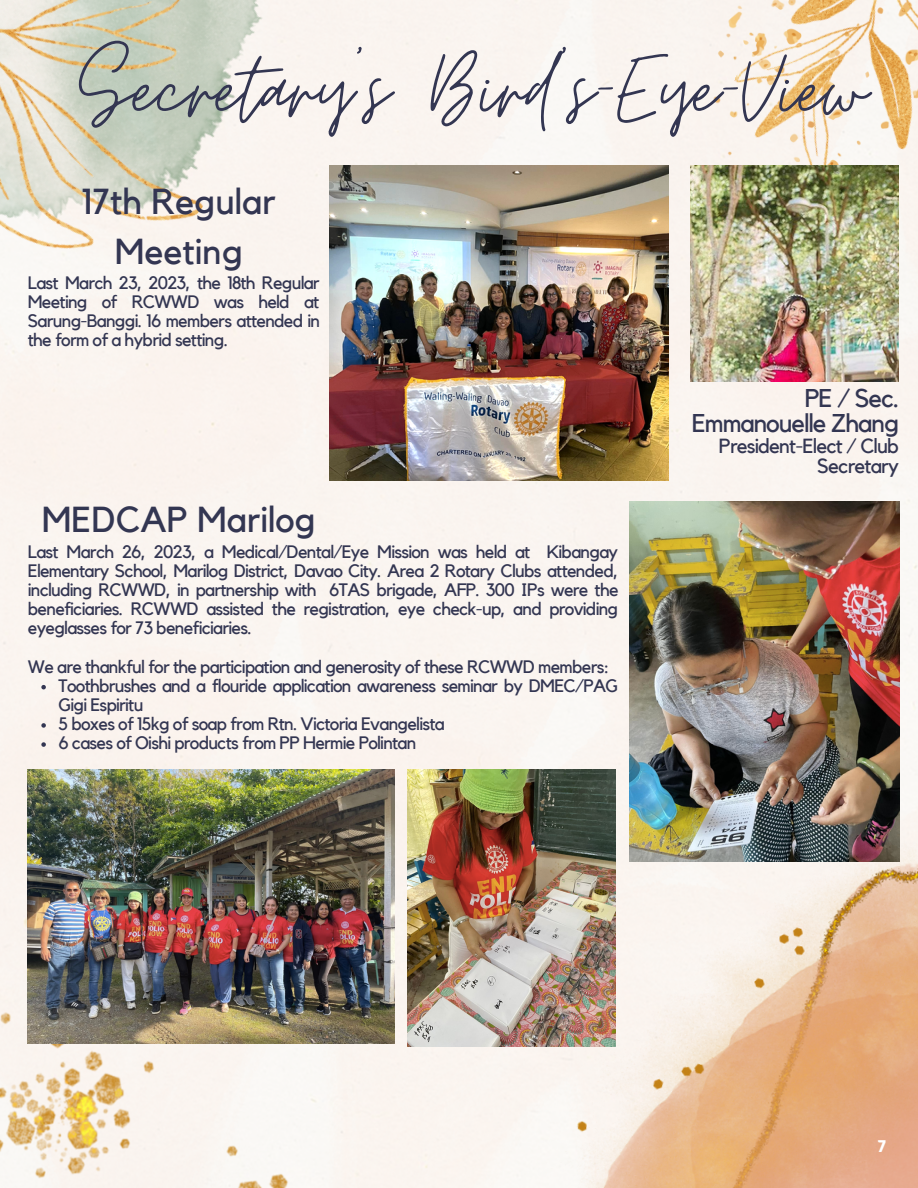
<style>
.page{position:relative;width:918px;height:1188px;background:#faf4f0}
.page>*{position:absolute;margin:0;border:0;box-sizing:border-box;transform-origin:0 0}
.t1{font:108px "Moon Time";color:#333652}
.t2{font:36px/49.5px "Kollektif";color:#333652;text-align:center}
.t3{font:25.65px/24.8px "Kollektif";letter-spacing:-.04em;color:#333652;text-align:right}
.t4{font:20.4px/20.2px "Kollektif";letter-spacing:-.04em;color:#333652;text-align:right}
.t5{font:18px/19.2px "Kollektif";letter-spacing:-.04em;color:#333652;text-align:justify}
.t6{font:700 18px "HS Aleman";color:#fff}
</style>
<div class="page">
<div style="left:654px;top:0;width:264px;height:216px;background:#faf4ef"></div>
<img style="left:711px;top:0;width:207px;height:215px">
<img style="left:473px;top:802px;width:445px;height:386px">
<img style="left:0;top:965px;width:289px;height:223px">
<div style="left:0;top:0;width:459px;height:371px;background:#faf4ef"></div>
<img style="left:0;top:0;width:309px;height:350px">
<img style="left:691px;top:165px;width:208px;height:216px">
<img style="left:330px;top:165px;width:338px;height:315px">
<img style="left:629px;top:501px;width:270px;height:360px">
<img style="left:28px;top:769px;width:367px;height:275px">
<img style="left:407px;top:769px;width:209px;height:278px">
<svg style="left:41px;top:685px;width:5px;height:4px"></svg>
<svg style="left:41px;top:723px;width:5px;height:5px"></svg>
<svg style="left:41px;top:742px;width:5px;height:5px"></svg>
<h1 class="t1" style="left:79px;top:24px;width:789px">Secretary's Bird's-Eye-View</h1>
<h2 class="t2" style="left:82px;top:178px;width:195px">17th Regular<br>Meeting</h2>
<p class="t5" style="left:28px;top:274px;width:294px">Last March 23, 2023, the 18th Regular Meeting of RCWWD was held at Sarung-Banggi. 16 members attended in the form of a hybrid setting.</p>
<h2 class="t2" style="left:42px;top:497px;width:275px">MEDCAP Marilog</h2>
<p class="t5" style="left:28px;top:543px;width:592px">Last March 26, 2023, a Medical/Dental/Eye Mission was held at Kibangay Elementary School, Marilog District, Davao City. Area 2 Rotary Clubs attended, including RCWWD, in partnership with 6TAS brigade, AFP. 300 IPs were the beneficiaries. RCWWD assisted the registration, eye check-up, and providing eyeglasses for 73 beneficiaries.</p>
<p class="t5" style="left:28px;top:657px;width:583px">We are thankful for the participation and generosity of these RCWWD members:</p>
<p class="t5" style="left:58px;top:677px;width:561px;text-align:left">Toothbrushes and a flouride application awareness seminar by DMEC/PAG Gigi Espiritu<br>5 boxes of 15kg of soap from Rtn. Victoria Evangelista<br>6 cases of Oishi products from PP Hermie Polintan</p>
<h3 class="t3" style="left:692px;top:387px;width:209px">PE / Sec.<br>Emmanouelle Zhang</h3>
<p class="t4" style="left:719px;top:437px;width:182px">President-Elect / Club<br>Secretary</p>
<p class="t6" style="left:878px;top:1139px;width:10px">7</p>
</div>
